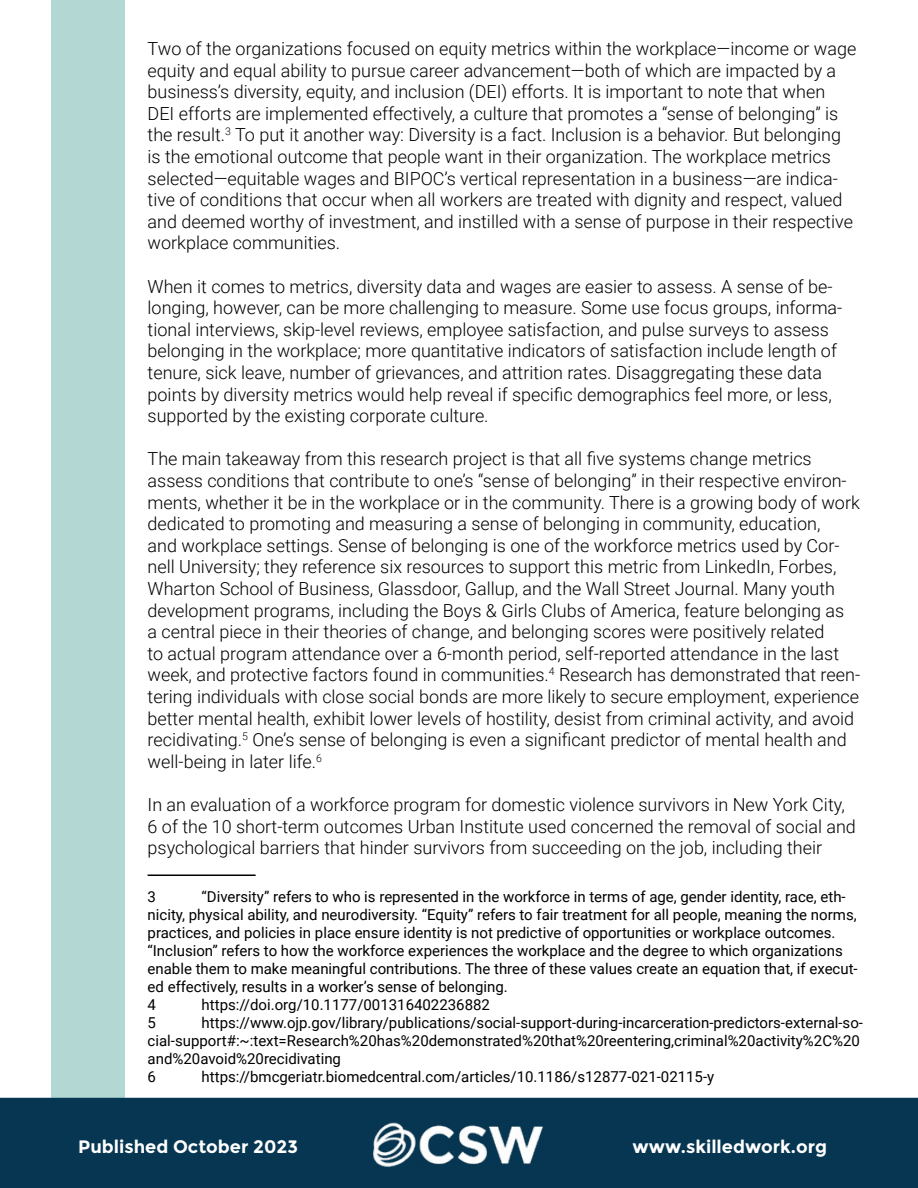
<style>
.page{position:relative;width:918px;height:1188px;background:#fff}
.page>*{position:absolute;margin:0;border:0;box-sizing:border-box;transform-origin:0 0}
.t1{font:300 18px/21.6px "Roboto";color:#000}
.t2{font:700 18px "Montserrat";color:#fff}
.t3{font:15px/18px "Roboto";color:#000}
</style>
<div class="page">
<div style="left:51px;top:0;width:74px;height:1188px;background:#b3d8d3"></div>
<div style="left:0;top:1098px;width:918px;height:90px;background:#063651"></div>
<img style="left:364px;top:1119px;width:184px;height:51px">
<hr style="left:148px;top:875px;width:108px;height:1px;background:#000">
<p class="t1" style="left:148px;top:37px;width:710px">Two of the organizations focused on equity metrics within the workplace—income or wage equity and equal ability to pursue career advancement—both of which are impacted by a business’s diversity, equity, and inclusion (DEI) efforts. It is important to note that when DEI efforts are implemented effectively, a culture that promotes a “sense of belonging” is the result.<sup>3</sup> To put it another way: Diversity is a fact. Inclusion is a behavior. But belonging is the emotional outcome that people want in their organization. The workplace metrics selected—equitable wages and BIPOC’s vertical representation in a business—are indica&shy;tive of conditions that occur when all workers are treated with dignity and respect, valued and deemed worthy of investment, and instilled with a sense of purpose in their respective workplace communities.</p>
<p class="t1" style="left:148px;top:275px;width:696px">When it comes to metrics, diversity data and wages are easier to assess. A sense of be&shy;longing, however, can be more challenging to measure. Some use focus groups, informa&shy;tional interviews, skip-level reviews, employee satisfaction, and pulse surveys to assess belonging in the workplace; more quantitative indicators of satisfaction include length of tenure, sick leave, number of grievances, and attrition rates. Disaggregating these data points by diversity metrics would help reveal if specific demographics feel more, or less, supported by the existing corporate culture.</p>
<p class="t1" style="left:148px;top:447px;width:714px">The main takeaway from this research project is that all five systems change metrics assess conditions that contribute to one’s “sense of belonging” in their respective environ&shy;ments, whether it be in the workplace or in the community. There is a growing body of work dedicated to promoting and measuring a sense of belonging in community, education,<br>and workplace settings. Sense of belonging is one of the workforce metrics used by Cor&shy;nell University; they reference six resources to support this metric from LinkedIn, Forbes, Wharton School of Business, Glassdoor, Gallup, and the Wall Street Journal. Many youth development programs, including the Boys &amp; Girls Clubs of America, feature belonging as<br>a central piece in their theories of change, and belonging scores were positively related<br>to actual program attendance over a 6-month period, self-reported attendance in the last week, and protective factors found in communities.<sup>4</sup> Research has demonstrated that reen&shy;tering individuals with close social bonds are more likely to secure employment, experience better mental health, exhibit lower levels of hostility, desist from criminal activity, and avoid recidivating.<sup>5</sup> One’s sense of belonging is even a significant predictor of mental health and well-being in later life.<sup>6</sup></p>
<p class="t1" style="left:148px;top:793px;width:710px">In an evaluation of a workforce program for domestic violence survivors in New York City,<br>6 of the 10 short-term outcomes Urban Institute used concerned the removal of social and psychological barriers that hinder survivors from succeeding on the job, including their</p>
<p class="t3" style="left:148px;top:887px;width:10px">3</p>
<p class="t3" style="left:148px;top:887px;width:712px;text-indent:54px">“Diversity” refers to who is represented in the workforce in terms of age, gender identity, race, eth&shy;nicity, physical ability, and neurodiversity. “Equity” refers to fair treatment for all people, meaning the norms, practices, and policies in place ensure identity is not predictive of opportunities or workplace outcomes. “Inclusion” refers to how the workforce experiences the workplace and the degree to which organizations enable them to make meaningful contributions. The three of these values create an equation that, if execut&shy;ed effectively, results in a worker’s sense of belonging.<br>4</p>
<p class="t3" style="left:202px;top:995px;width:290px">https://doi.org/10.1177/001316402236882</p>
<p class="t3" style="left:148px;top:1013px;width:717px;text-indent:54px">https://www.ojp.gov/library/publications/social-support-during-incarceration-predictors-external-so&shy;cial-support#:~:text=Research%20has%20demonstrated%20that%20reentering,criminal%20activity%2C%20 and%20avoid%20recidivating<br>6</p>
<p class="t3" style="left:148px;top:1013px;width:10px">5</p>
<p class="t3" style="left:202px;top:1067px;width:514px">https://bmcgeriatr.biomedcentral.com/articles/10.1186/s12877-021-02115-y</p>
<p class="t2" style="left:78px;top:1136px;width:221px">Published October 2023</p>
<p class="t2" style="left:633px;top:1136px;width:196px">www.skilledwork.org</p>
</div>
